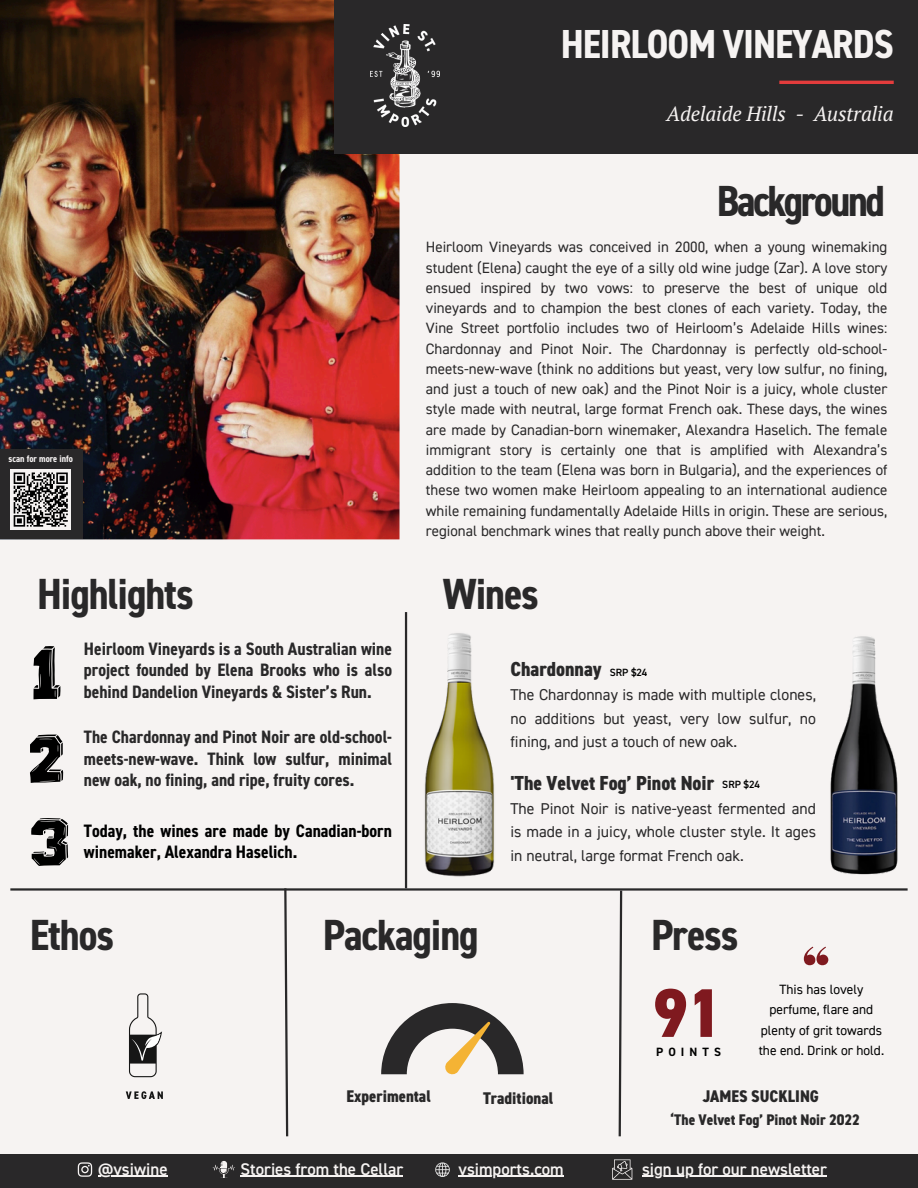
<style>
.page{position:relative;width:918px;height:1188px;background:#f6f3f2}
.page>*{position:absolute;margin:0;border:0;box-sizing:border-box;transform-origin:0 0}
.t1{font:800 condensed 69px "DIN2014 Web";color:#7f191f}
.t2{font:700 condensed 43.65px "DIN2014 Web";letter-spacing:-.025em;color:#292829}
.t3{font:700 condensed 43.65px "DIN2014 Web";letter-spacing:-.055em;color:#292829}
.t4{font:700 condensed 40.65px "DIN2014 Web";letter-spacing:-.025em;color:#f6f3f2}
.t5{font:800 condensed 20.4px "DIN2014 Web";color:#292829}
.t6{font:italic 20.4px "PT Serif";letter-spacing:-.01em;color:#f6f3f2}
.t7{font:700 condensed 18px/21.3px "DIN2014 Web";color:#292829;text-align:justify}
.t8{font:700 condensed 18px/21.3px "DIN2014 Web";color:#000}
.t9{font:600 16.95px "DIN2014 Web";color:#f6f3f2}
.t10{font:800 condensed 16.95px "DIN2014 Web";color:#292829}
.t11{font:15.75px/23.7px "DIN2014 Web";color:#292829;text-align:justify}
.t12{font:800 condensed 15.45px "DIN2014 Web";color:#292829}
.t13{font:15px/20.2px "DIN2014 Web";color:#292829;text-align:justify}
.t14{font:13.5px/20.2px "DIN2014 Web";color:#000;text-align:center}
.t15{font:700 12px "DIN2014 Web";letter-spacing:.42em;color:#000}
.t16{font:600 10.5px "DIN2014 Web";color:#000}
.t17{font:700 condensed 9.75px "DIN2014 Web";color:#f6f3f2}
</style>
<div class="page">
<img style="left:0;top:0;width:407px;height:540px">
<div style="left:335px;top:0;width:583px;height:153px;background:#292829"></div>
<svg style="left:381px;top:1003px;width:143px;height:71px"></svg>
<svg style="left:284px;top:891px;width:5px;height:246px"></svg>
<hr style="left:10px;top:888px;width:898px;height:3px;background:#292829">
<hr style="left:779px;top:81px;width:115px;height:3px;background:#e33c3c">
<svg style="left:617px;top:888px;width:6px;height:249px"></svg>
<hr style="left:405px;top:612px;width:2px;height:276px;background:#292829">
<svg style="left:33px;top:646px;width:27px;height:53px"></svg>
<svg style="left:30px;top:735px;width:34px;height:48px"></svg>
<svg style="left:31px;top:818px;width:37px;height:48px"></svg>
<div style="left:0;top:1154px;width:918px;height:34px;background:#292829"></div>
<svg style="left:78px;top:1162px;width:14px;height:15px"></svg>
<hr style="left:98px;top:1176px;width:70px;height:1px;background:#f6f3f2">
<svg style="left:435px;top:1162px;width:15px;height:15px"></svg>
<hr style="left:458px;top:1176px;width:106px;height:1px;background:#f6f3f2">
<svg style="left:213px;top:1161px;width:22px;height:17px"></svg>
<hr style="left:241px;top:1176px;width:162px;height:1px;background:#f6f3f2">
<div style="left:0;top:450px;width:82px;height:89px;background:#292829"></div>
<img style="left:370px;top:25px;width:69px;height:102px">
<svg style="left:612px;top:1159px;width:20px;height:21px"></svg>
<hr style="left:642px;top:1176px;width:185px;height:1px;background:#f6f3f2">
<svg style="left:804px;top:947px;width:24px;height:18px"></svg>
<img style="left:770px;top:636px;width:138px;height:255px">
<svg style="left:126px;top:1091px;width:37px;height:8px"></svg>
<svg style="left:129px;top:993px;width:33px;height:84px"></svg>
<div style="left:10px;top:469px;width:61px;height:61px;background:#f6f3f2"></div>
<svg style="left:13px;top:472px;width:55px;height:55px"></svg>
<img style="left:365px;top:614px;width:188px;height:277px">
<p class="t4" style="left:561px;top:19px;width:334px">HEIRLOOM VINEYARDS</p>
<p class="t6" style="left:667px;top:100px;width:229px">Adelaide Hills - Australia</p>
<h2 class="t17" style="left:9px;top:453px;width:66px">scan for more info</h2>
<p class="t3" style="left:717px;top:174px;width:170px">Background</p>
<p class="t13" style="left:426px;top:238px;width:463px">Heirloom Vineyards was conceived in 2000, when a young winemaking student (Elena) caught the eye of a silly old wine judge (Zar). A love story ensued inspired by two vows: to preserve the best of unique old vineyards and to champion the best clones of each variety. Today, the Vine Street portfolio includes two of Heirloom’s Adelaide Hills wines:<br>Chardonnay and Pinot Noir. The Chardonnay is perfectly old-school&shy;meets-new-wave (think no additions but yeast, very low sulfur, no fining, and just a touch of new oak) and the Pinot Noir is a juicy, whole cluster style made with neutral, large format French oak. These days, the wines are made by Canadian-born winemaker, Alexandra Haselich. The female immigrant story is certainly one that is amplified with Alexandra’s addition to the team (Elena was born in Bulgaria), and the experiences of these two women make Heirloom appealing to an international audience while remaining fundamentally Adelaide Hills in origin. These are serious, regional benchmark wines that really punch above their weight.</p>
<p class="t2" style="left:37px;top:568px;width:158px">Highlights</p>
<h5 class="t2" style="left:443px;top:568px;width:98px">Wines</h5>
<p class="t7" style="left:84px;top:639px;width:310px">Heirloom Vineyards is a South Australian wine project founded by Elena Brooks who is also behind Dandelion Vineyards &amp; Sister’s Run.</p>
<h2 class="t7" style="left:84px;top:727px;width:310px">The Chardonnay and Pinot Noir are old-school&shy;meets-new-wave. Think low sulfur, minimal new oak, no fining, and ripe, fruity cores.</h2>
<h5 class="t8" style="left:84px;top:820px;width:310px">Today, the wines are made by Canadian-born winemaker, Alexandra Haselich.</h5>
<h2 class="t2" style="left:30px;top:909px;width:86px">Ethos</h2>
<h5 class="t2" style="left:323px;top:908px;width:157px">Packaging</h5>
<p class="t5" style="left:510px;top:657px;width:93px">Chardonnay</p>
<h4 class="t11" style="left:510px;top:683px;width:307px">The Chardonnay is made with multiple clones, no additions but yeast, very low sulfur, no fining, and just a touch of new oak.</h4>
<h5 class="t16" style="left:610px;top:666px;width:39px">SRP $24</h5>
<p class="t5" style="left:510px;top:771px;width:205px">'The Velvet Fog’ Pinot Noir</p>
<p class="t11" style="left:510px;top:797px;width:307px">The Pinot Noir is native-yeast fermented and is made in a juicy, whole cluster style. It ages in neutral, large format French oak.</p>
<p class="t16" style="left:722px;top:778px;width:39px">SRP $24</p>
<h3 class="t2" style="left:651px;top:908px;width:89px">Press</h3>
<p class="t10" style="left:347px;top:1086px;width:86px">Experimental</p>
<p class="t10" style="left:483px;top:1088px;width:72px">Traditional</p>
<p class="t9" style="left:98px;top:1158px;width:71px">@vsiwine</p>
<p class="t9" style="left:241px;top:1158px;width:164px">Stories from the Cellar</p>
<p class="t9" style="left:458px;top:1158px;width:107px">vsimports.com</p>
<h2 class="t14" style="left:759px;top:980px;width:127px">This has lovely perfume, flare and plenty of grit towards the end. Drink or hold.</h2>
<p class="t10" style="left:703px;top:1086px;width:118px">JAMES SUCKLING</p>
<p class="t12" style="left:671px;top:1110px;width:191px">‘The Velvet Fog’ Pinot Noir 2022</p>
<p class="t1" style="left:653px;top:971px;width:70px">91</p>
<p class="t15" style="left:656px;top:1045px;width:66px">POINTS</p>
<h2 class="t9" style="left:642px;top:1158px;width:186px">sign up for our newsletter</h2>
</div>
